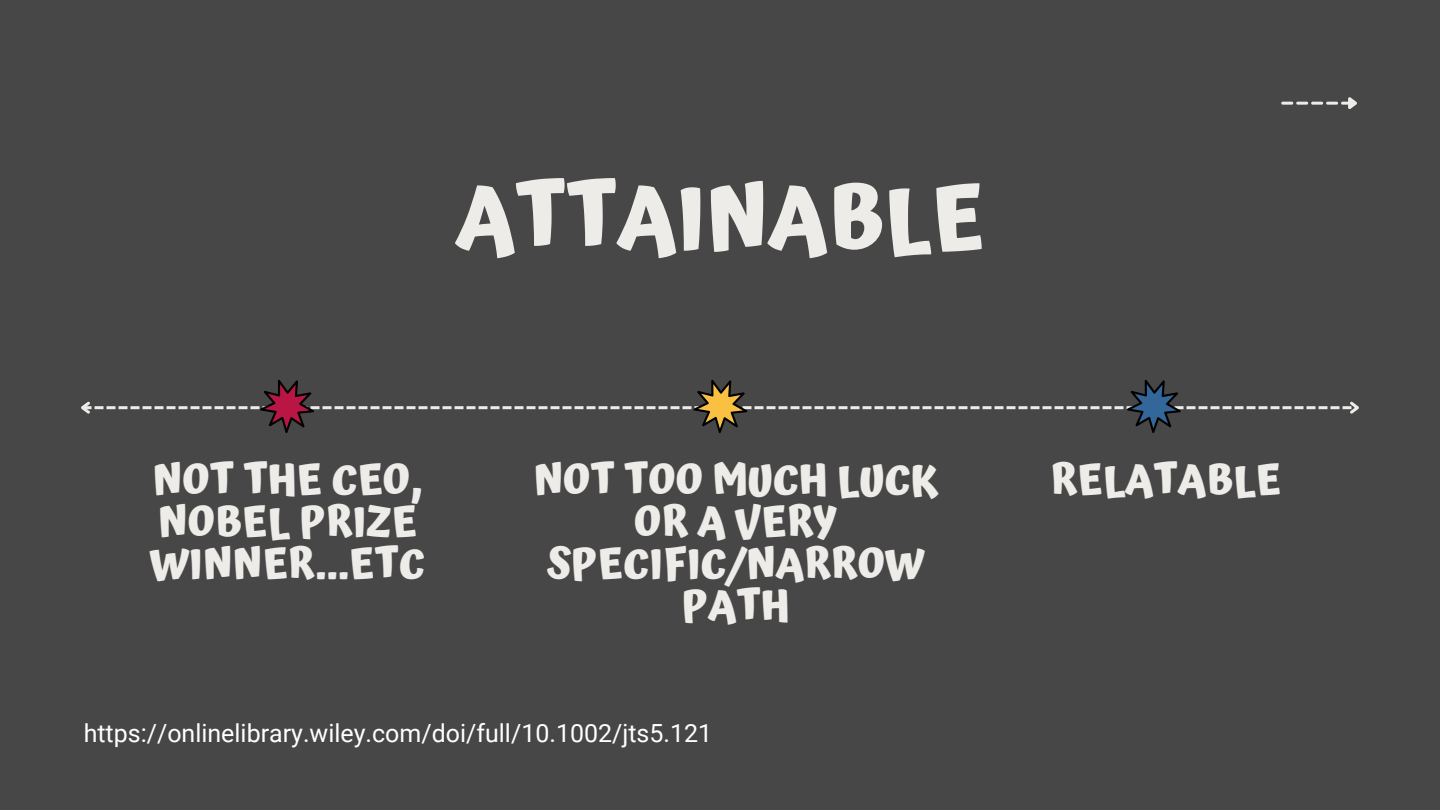
<style>
.page{position:relative;width:1440px;height:810px;background:#474747}
.page>*{position:absolute;margin:0;border:0;box-sizing:border-box;transform-origin:0 0}
.t1{font:700 88px "Atma";color:#eeece9}
.t2{font:700 42px/42px "Atma";color:#eeece9}
.t3{font:25px "Roboto";color:#fff}
</style>
<div class="page">
<svg style="left:81px;top:379px;width:1278px;height:54px"></svg>
<svg style="left:1281px;top:97px;width:76px;height:12px"></svg>
<h1 class="t1" style="left:456px;top:166px;width:530px">ATTAINABLE</h1>
<p class="t2" style="left:150px;top:459px;width:276px">NOT THE CEO,<br>NOBEL PRIZE<br>WINNER...ETC</p>
<p class="t2" style="left:533px;top:459px;width:406px;text-align:center">NOT TOO MUCH LUCK<br>OR A VERY<br>SPECIFIC/NARROW<br>PATH</p>
<p class="t2" style="left:1050px;top:459px;width:232px">RELATABLE</p>
<p class="t3" style="left:84px;top:719px;width:630px">https://onlinelibrary.wiley.com/doi/full/10.1002/jts5.121</p>
</div>
